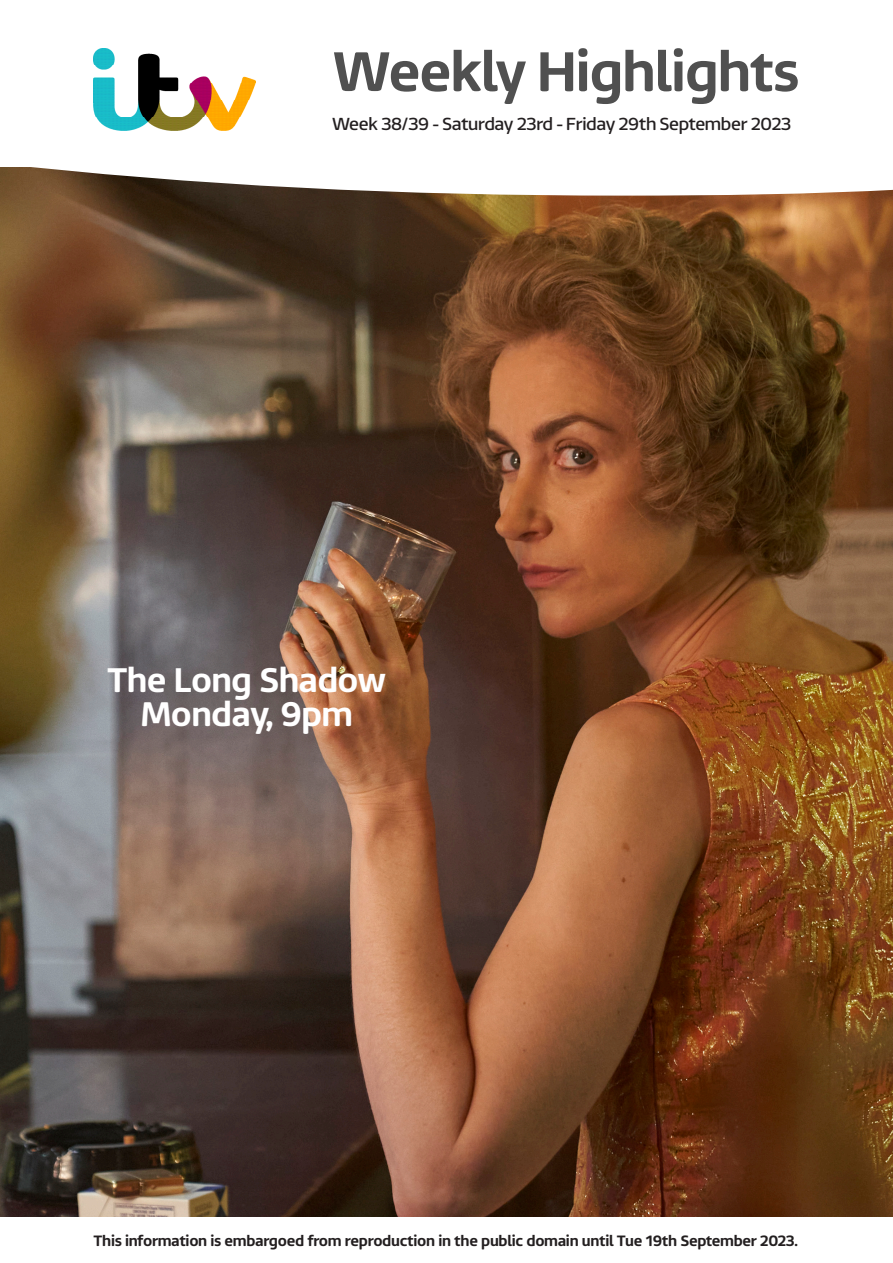
<style>
.page{position:relative;width:893px;height:1263px;background:#fff}
.page>*{position:absolute;margin:0;border:0;box-sizing:border-box;transform-origin:0 0}
.t1{font:500 56.25px "ITV Reem";letter-spacing:-.02em;color:#505050}
.Programme_Heading{font:500 34.5px/34.5px "ITV Reem";letter-spacing:-.02em;color:#fff;text-align:center}
.Week___Date{font:17.7px "ITV Reem";letter-spacing:-.02em;color:#231f20}
.t2{font:500 15.15px "ITV Reem";letter-spacing:-.02em;color:#231f20}
</style>
<div class="page">
<img style="left:0;top:196px;width:893px;height:1021px">
<svg style="left:0;top:48px;width:893px;height:148px"></svg>
<img style="left:94px;top:49px;width:162px;height:81px">
<h1 class="t1" style="left:332px;top:23px;width:469px">Weekly Highlights</h1>
<p class="Week___Date" style="left:332px;top:109px;width:461px">Week 38/39 - Saturday 23rd - Friday 29th September 2023</p>
<p class="Programme_Heading" style="left:107px;top:659px;width:281px">The Long Shadow<br>Monday, 9pm</p>
<p class="t2" style="left:94px;top:1227px;width:706px">This information is embargoed from reproduction in the public domain until Tue 19th September 2023.</p>
</div>
